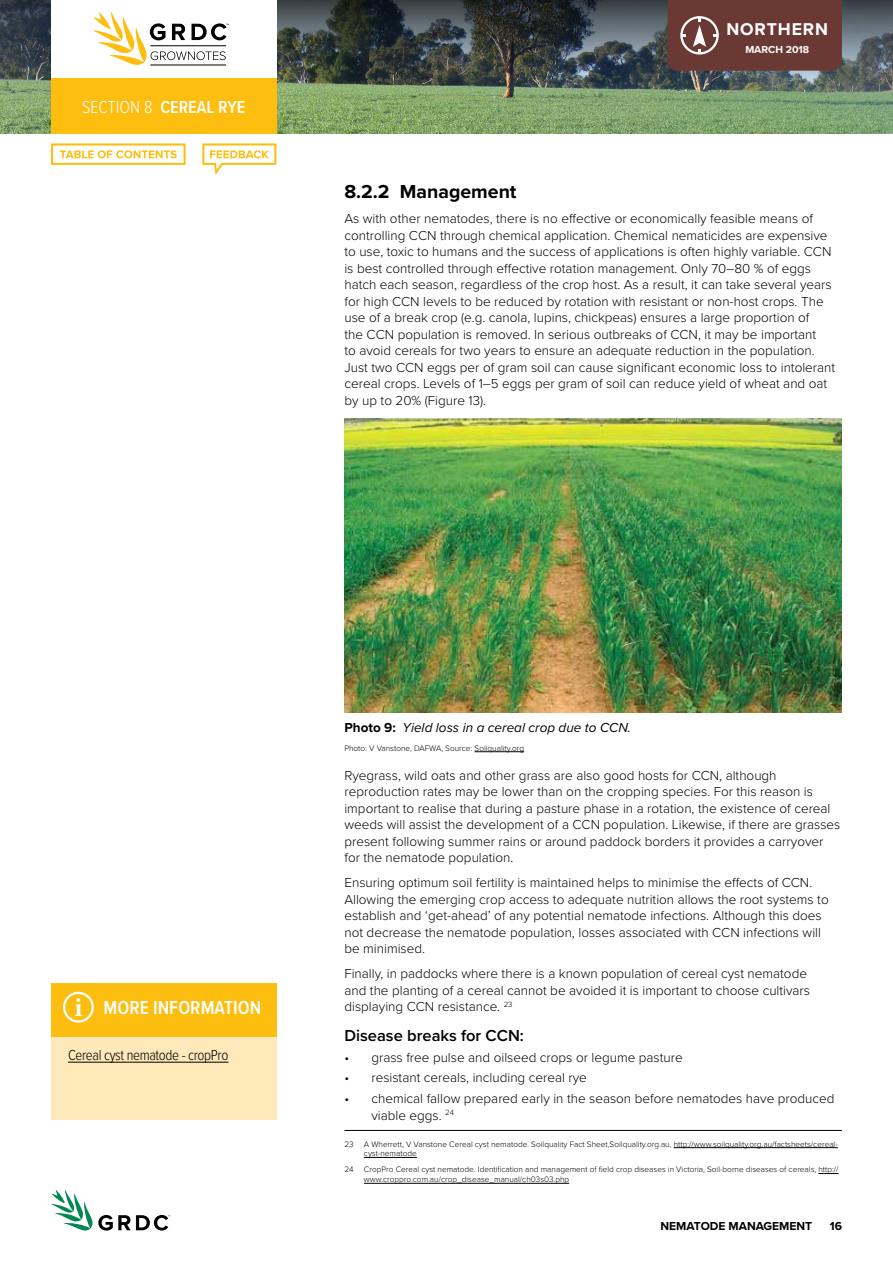
<style>
.page{position:relative;width:893px;height:1263px;background:#fff}
.page>*{position:absolute;margin:0;border:0;box-sizing:border-box;transform-origin:0 0}
.t1{font:600 19.5px "Proxima Nova Cond";color:#fff}
.t2{font:700 19.5px "Proxima Nova";color:#000}
.t3{font:300 18px "Proxima Nova Cond";color:#fff}
.t4{font:600 18px "Proxima Nova Cond";color:#fff}
.t5{font:700 17.7px "Proxima Nova";letter-spacing:.05em;color:#fff}
.t6{font:600 16.5px "Proxima Nova";color:#000}
.t7{font:300 15px "Proxima Nova Cond";letter-spacing:-.025em;color:#000}
.t8{font:300 13.5px/16.5px "Proxima Nova";color:#000}
.t9{font:italic 13.5px "Proxima Nova";color:#000}
.t10{font:700 12px "Proxima Nova";color:#000}
.t11{font:700 10.5px "Proxima Nova";color:#fff}
.t12{font:300 8.25px/9.8px "Proxima Nova";color:#000}
.s1{font-weight:600}
.s2{font-family:"Minion Pro";font-weight:700;font-size:27px}
.s3{font-weight:700;font-style:normal}
</style>
<div class="page">
<img style="left:0;top:117px;width:893px;height:16px">
<img style="left:0;top:0;width:893px;height:117px">
<svg style="left:51px;top:1190px;width:119px;height:41px"></svg>
<div style="left:51px;top:0;width:225px;height:81px;background:#fff"></div>
<div style="left:51px;top:78px;width:225px;height:55px;background:#febe10"></div>
<div style="left:668px;top:0;width:174px;height:71px;background:#6b3934"></div>
<hr style="left:150px;top:65px;width:76px;height:1px;background:#000">
<svg style="left:93px;top:12px;width:136px;height:53px"></svg>
<hr style="left:475px;top:751px;width:49px;height:1px;background:#000">
<img style="left:344px;top:419px;width:498px;height:294px">
<hr style="left:344px;top:1130px;width:498px;height:1px;background:#000">
<hr style="left:674px;top:1147px;width:164px;height:1px;background:#000">
<hr style="left:364px;top:1157px;width:53px;height:1px;background:#000">
<svg style="left:818px;top:1173px;width:20px;height:1px"></svg>
<hr style="left:364px;top:1183px;width:205px;height:1px;background:#000">
<div style="left:51px;top:984px;width:225px;height:136px;background:#ffe8ba"></div>
<hr style="left:68px;top:1062px;width:160px;height:1px;background:#000">
<div style="left:51px;top:983px;width:225px;height:53px;background:#febe10"></div>
<div style="left:63px;top:992px;width:31px;height:30px;border:2px solid #fff;border-radius:50%"></div>
<svg style="left:51px;top:143px;width:135px;height:22px"></svg>
<svg style="left:202px;top:143px;width:74px;height:32px"></svg>
<h2 class="t3" style="left:82px;top:94px;width:89px">Section 8 <span class="s1">CEREAL</span></h2>
<h2 class="t4" style="left:218px;top:94px;width:10px">RYE</h2>
<h3 class="t5" style="left:726px;top:19px;width:103px">NORTHERN</h3>
<p class="t11" style="left:745px;top:41px;width:65px">MARCH 2018</p>
<h1 class="t2" style="left:344px;top:177px;width:174px">8.2.2 MANAGEMENT</h1>
<p class="t8" style="left:344px;top:210px;width:492px">As with other nematodes, there is no effective or economically feasible means of controlling CCN through chemical application. Chemical nematicides are expensive to use, toxic to humans and the success of applications is often highly variable. CCN is best controlled through effective rotation management. Only 70–80 % of eggs hatch each season, regardless of the crop host. As a result, it can take several years for high CCN levels to be reduced by rotation with resistant or non-host crops. The use of a break crop (e.g. canola, lupins, chickpeas) ensures a large proportion of<br>the CCN population is removed. In serious outbreaks of CCN, it may be important<br>to avoid cereals for two years to ensure an adequate reduction in the population.<br>Just two CCN eggs per of gram soil can cause significant economic loss to intolerant cereal crops. Levels of 1–5 eggs per gram of soil can reduce yield of wheat and oat by up to 20% (Figure 13).</p>
<h1 class="t1" style="left:74px;top:993px;width:188px"><span class="s2">i</span> MORE INFORMATION</h1>
<p class="t7" style="left:68px;top:1044px;width:162px">Cereal cyst nematode - cropPro</p>
<p class="t9" style="left:344px;top:718px;width:288px"><span class="s3">PHOTO 9:</span> Yield loss in a cereal crop due to CCN.</p>
<p class="t12" style="left:344px;top:742px;width:181px">Photo: V Vanstone, DAFWA, Source: Soilquality.org</p>
<p class="t8" style="left:344px;top:766px;width:497px">Ryegrass, wild oats and other grass are also good hosts for CCN, although reproduction rates may be lower than on the cropping species. For this reason is important to realise that during a pasture phase in a rotation, the existence of cereal weeds will assist the development of a CCN population. Likewise, if there are grasses present following summer rains or around paddock borders it provides a carryover for the nematode population.</p>
<p class="t8" style="left:344px;top:874px;width:486px">Ensuring optimum soil fertility is maintained helps to minimise the effects of CCN.<br>Allowing the emerging crop access to adequate nutrition allows the root systems to establish and ‘get-ahead’ of any potential nematode infections. Although this does not decrease the nematode population, losses associated with CCN infections will be minimised.</p>
<p class="t8" style="left:344px;top:965px;width:467px">Finally, in paddocks where there is a known population of cereal cyst nematode and the planting of a cereal cannot be avoided it is important to choose cultivars displaying CCN resistance. <sup>23</sup></p>
<p class="t6" style="left:344px;top:1023px;width:181px">Disease breaks for CCN:</p>
<p class="t8" style="left:344px;top:1048px;width:340px">• grass free pulse and oilseed crops or legume pasture</p>
<p class="t8" style="left:344px;top:1069px;width:244px">• resistant cereals, including cereal rye</p>
<p class="t8" style="left:371px;top:1090px;width:465px;text-indent:-27px">• chemical fallow prepared early in the season before nematodes have produced viable eggs. <sup>24</sup></p>
<p class="t12" style="left:364px;top:1138px;width:475px;text-indent:-20px">23 A Wherrett, V Vanstone Cereal cyst nematode. Soilquality Fact Sheet,Soilquality.org.au, http://www.soilquality.org.au/factsheets/cereal&shy;cyst-nematode</p>
<p class="t12" style="left:364px;top:1164px;width:476px;text-indent:-20px">24 CropPro Cereal cyst nematode. Identification and management of field crop diseases in Victoria, Soil-borne diseases of cereals, http:// www.croppro.com.au/crop_disease_manual/ch03s03.php</p>
<p class="t10" style="left:660px;top:1217px;width:153px">NEMATODE MANAGEMENT</p>
<p class="t10" style="left:830px;top:1217px;width:14px">16</p>
</div>
